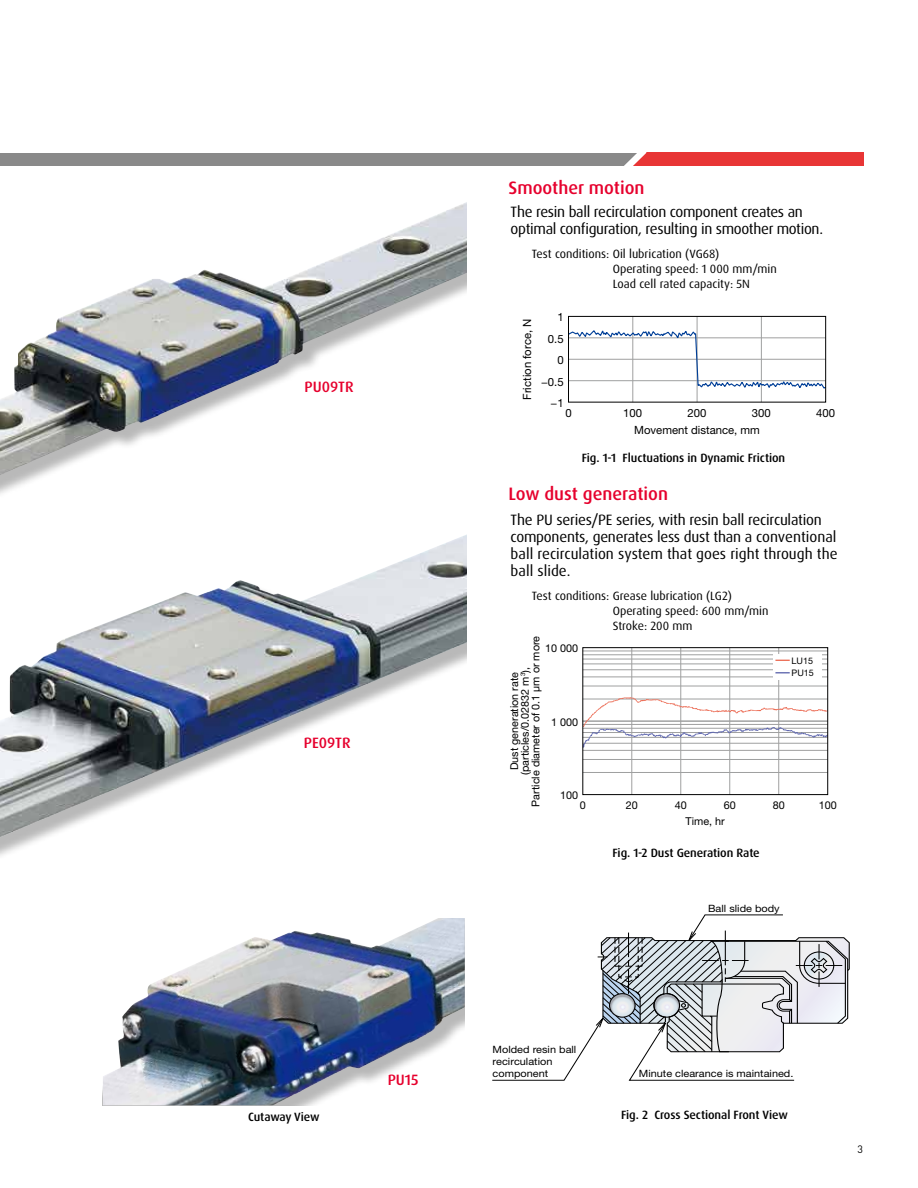
<style>
.page{position:relative;width:918px;height:1188px;background:#fff}
.page>*{position:absolute;margin:0;border:0;box-sizing:border-box;transform-origin:0 0}
.t1{font:500 18px "Dax OT";color:#e6002d}
.t2{font:15px/17.2px "Dax OT";letter-spacing:-.015em;color:#000}
.t3{font:500 15px "Dax OT";color:#e6002d}
.t4{font:12px/15px "Dax OT";color:#000}
.t5{font:500 12px "Dax OT";letter-spacing:-.005em;color:#000}
.t6{font:11.4px "Helvetica Neue LT Std";color:#000}
.t7{font:10.8px/10.8px "Helvetica Neue LT Std";color:#000;text-align:center}
.t8{font:10.65px "DINOT";color:#000}
.t9{font:10.05px/12px "Helvetica Neue";color:#000;scale:1.09 1}
.t10{font:9px/12.5px "Helvetica Neue LT Std";color:#000}
</style>
<div class="page">
<div style="left:0;top:153px;width:864px;height:13px;background:#898989"></div>
<div style="left:624px;top:152px;width:240px;height:14px;background:#e83535"></div>
<img style="left:14px;top:202px;width:453px;height:191px">
<img style="left:0;top:393px;width:467px;height:444px">
<hr style="left:697px;top:316px;width:1px;height:86px;background:#9fa0a0">
<hr style="left:633px;top:316px;width:1px;height:86px;background:#9fa0a0">
<hr style="left:761px;top:316px;width:1px;height:86px;background:#9fa0a0">
<svg style="left:570px;top:328px;width:257px;height:63px"></svg>
<div style="left:568px;top:316px;width:258px;height:87px;border:1px solid #000"></div>
<hr style="left:632px;top:648px;width:1px;height:147px;background:#9fa0a0">
<hr style="left:681px;top:648px;width:1px;height:147px;background:#9fa0a0">
<hr style="left:729px;top:648px;width:1px;height:147px;background:#9fa0a0">
<hr style="left:778px;top:648px;width:1px;height:147px;background:#9fa0a0">
<hr style="left:583px;top:772px;width:245px;height:1px;background:#9fa0a0">
<hr style="left:583px;top:750px;width:245px;height:1px;background:#9fa0a0">
<hr style="left:583px;top:759px;width:245px;height:1px;background:#9fa0a0">
<hr style="left:583px;top:655px;width:245px;height:1px;background:#9fa0a0">
<hr style="left:583px;top:659px;width:245px;height:1px;background:#9fa0a0">
<hr style="left:583px;top:670px;width:245px;height:1px;background:#9fa0a0">
<hr style="left:583px;top:677px;width:245px;height:1px;background:#9fa0a0">
<hr style="left:583px;top:664px;width:245px;height:1px;background:#9fa0a0">
<hr style="left:583px;top:686px;width:245px;height:1px;background:#9fa0a0">
<hr style="left:583px;top:651px;width:245px;height:1px;background:#9fa0a0">
<div style="left:773px;top:654px;width:48px;height:25px;background:#fff"></div>
<svg style="left:775px;top:672px;width:15px;height:1px"></svg>
<svg style="left:775px;top:660px;width:15px;height:1px"></svg>
<svg style="left:584px;top:697px;width:242px;height:51px"></svg>
<div style="left:582px;top:647px;width:246px;height:148px;border:1px solid #000"></div>
<div style="left:103px;top:918px;width:362px;height:187px;background:#000;opacity:.28"></div>
<img style="left:103px;top:918px;width:335px;height:187px">
<svg style="left:492px;top:914px;width:358px;height:167px"></svg>
<p class="t3" style="left:305px;top:377px;width:51px">PU09TR</p>
<p class="t3" style="left:304px;top:733px;width:48px">PE09TR</p>
<p class="t5" style="left:248px;top:1109px;width:73px">Cutaway View</p>
<p class="t3" style="left:388px;top:1070px;width:32px">PU15</p>
<p class="t1" style="left:509px;top:177px;width:138px">Smoother motion</p>
<p class="t2" style="left:511px;top:203px;width:314px">The resin ball recirculation component creates an optimal configuration, resulting in smoother motion.</p>
<p class="t4" style="left:613px;top:246px;width:166px;text-indent:-81px">Test conditions: Oil lubrication (VG68)<br>Operating speed: 1 000 mm/min<br>Load cell rated capacity: 5N</p>
<p class="t6" style="left:520px;top:400px;width:83px;rotate:-90deg">Friction force, N</p>
<p class="t6" style="left:557px;top:310px;width:8px">1</p>
<p class="t6" style="left:548px;top:332px;width:17px">0.5</p>
<p class="t6" style="left:557px;top:353px;width:8px">0</p>
<p class="t6" style="left:541px;top:375px;width:24px">−0.5</p>
<p class="t6" style="left:551px;top:396px;width:15px">−1</p>
<p class="t6" style="left:565px;top:406px;width:8px">0</p>
<p class="t6" style="left:623px;top:406px;width:20px">100</p>
<p class="t6" style="left:688px;top:406px;width:20px">200</p>
<p class="t6" style="left:752px;top:406px;width:20px">300</p>
<p class="t6" style="left:816px;top:406px;width:20px">400</p>
<p class="t6" style="left:634px;top:423px;width:127px">Movement distance, mm</p>
<p class="t5" style="left:582px;top:450px;width:205px">Fig. 1-1 Fluctuations in Dynamic Friction</p>
<p class="t1" style="left:509px;top:482px;width:161px">Low dust generation</p>
<p class="t2" style="left:511px;top:511px;width:328px">The PU series/PE series, with resin ball recirculation components, generates less dust than a conventional ball recirculation system that goes right through the ball slide.</p>
<p class="t4" style="left:613px;top:588px;width:157px;text-indent:-81px">Test conditions: Grease lubrication (LG2)<br>Operating speed: 600 mm/min<br>Stroke: 200 mm</p>
<p class="t7" style="left:509px;top:807px;width:172px;rotate:-90deg">Dust generation rate (particles/0.02832 m<sup>3</sup>),<br>Particle diameter of 0.1 μm or more</p>
<p class="t7" style="left:545px;top:643px;width:35px">10 000</p>
<p class="t10" style="left:792px;top:654px;width:24px">LU15<br>PU15</p>
<p class="t7" style="left:551px;top:716px;width:29px">1 000</p>
<p class="t7" style="left:560px;top:790px;width:20px">100</p>
<p class="t7" style="left:580px;top:799px;width:8px">0</p>
<p class="t7" style="left:626px;top:799px;width:14px">20</p>
<p class="t7" style="left:675px;top:799px;width:14px">40</p>
<p class="t7" style="left:724px;top:799px;width:14px">60</p>
<p class="t7" style="left:773px;top:799px;width:14px">80</p>
<p class="t7" style="left:819px;top:799px;width:20px">100</p>
<p class="t7" style="left:686px;top:816px;width:41px">Time, hr</p>
<p class="t5" style="left:612px;top:845px;width:149px">Fig. 1-2 Dust Generation Rate</p>
<p class="t9" style="left:708px;top:902px;width:67px">Ball slide body</p>
<p class="t9" style="left:493px;top:1044px;width:78px">Molded resin ball recirculation component</p>
<p class="t9" style="left:639px;top:1068px;width:143px">Minute clearance is maintained.</p>
<p class="t5" style="left:621px;top:1107px;width:168px">Fig. 2 Cross Sectional Front View</p>
<p class="t8" style="left:857px;top:1142px;width:7px">3</p>
</div>
